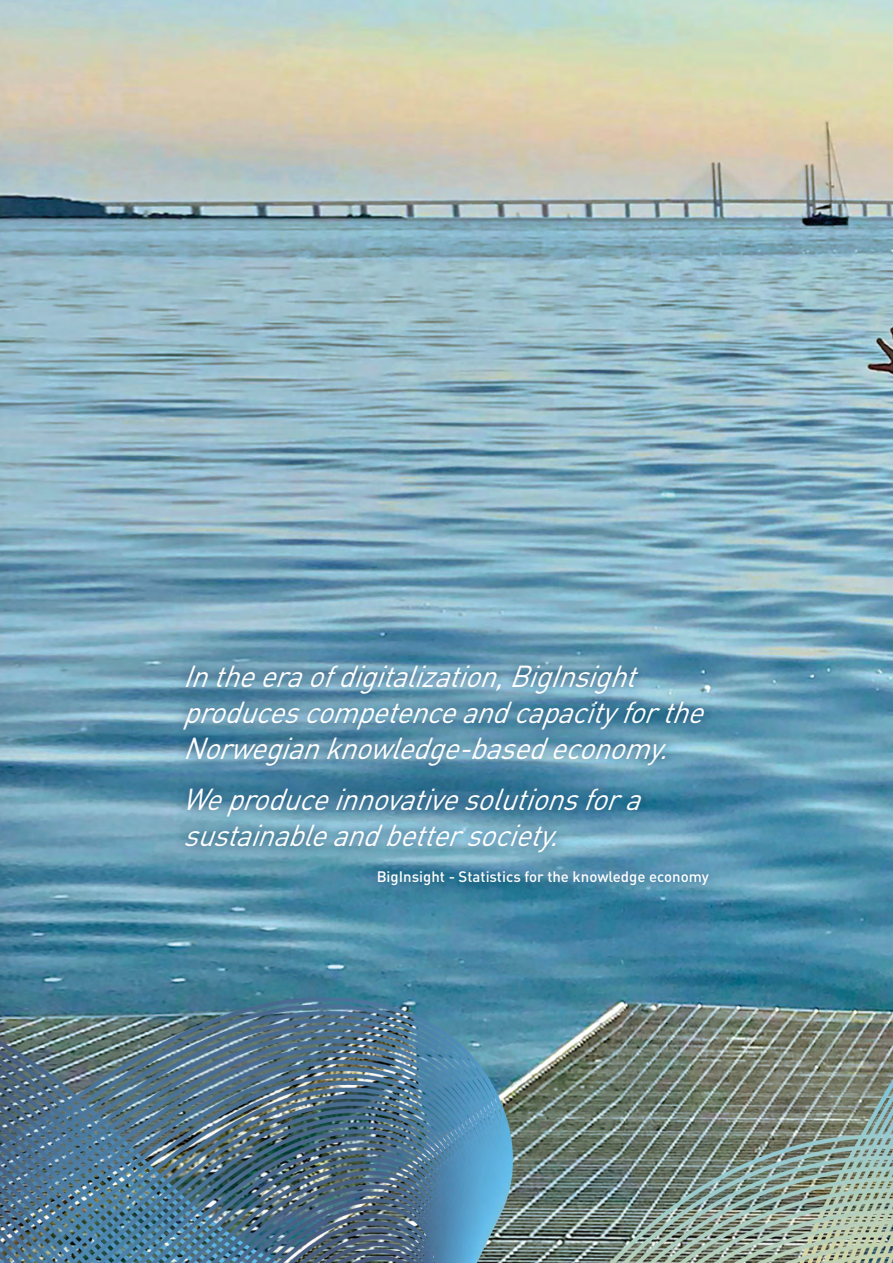
<style>
.page{position:relative;width:893px;height:1263px;background:#fff}
.page>*{position:absolute;margin:0;border:0;box-sizing:border-box;transform-origin:0 0}
.sitat{font:italic 30px/36px "DIN Pro";color:#fff;scale:.95 1}
.Sitat_nytt{font:italic 30px/36px "DIN Pro";color:#fff;scale:.95 1}
.sitat_avsender{font:500 15px "DIN Pro";color:#fff}
</style>
<div class="page">
<img style="left:0;top:0;width:893px;height:1263px">
<div style="left:171px;top:652px;width:550px;height:247px;background:#002f5a;opacity:.91"></div>
<p class="sitat" style="left:183px;top:657px;width:563px">Intheeraofdigitalization,BigInsight producescompetenceandcapacityforthe<br>Norwegianknowledge-basedeconomy.</p>
<p class="Sitat_nytt" style="left:182px;top:780px;width:498px">Weproduceinnovativesolutionsfora sustainableandbettersociety.</p>
<p class="sitat_avsender" style="left:377px;top:867px;width:334px">BigInsight - Statistics for the knowledge economy</p>
</div>
